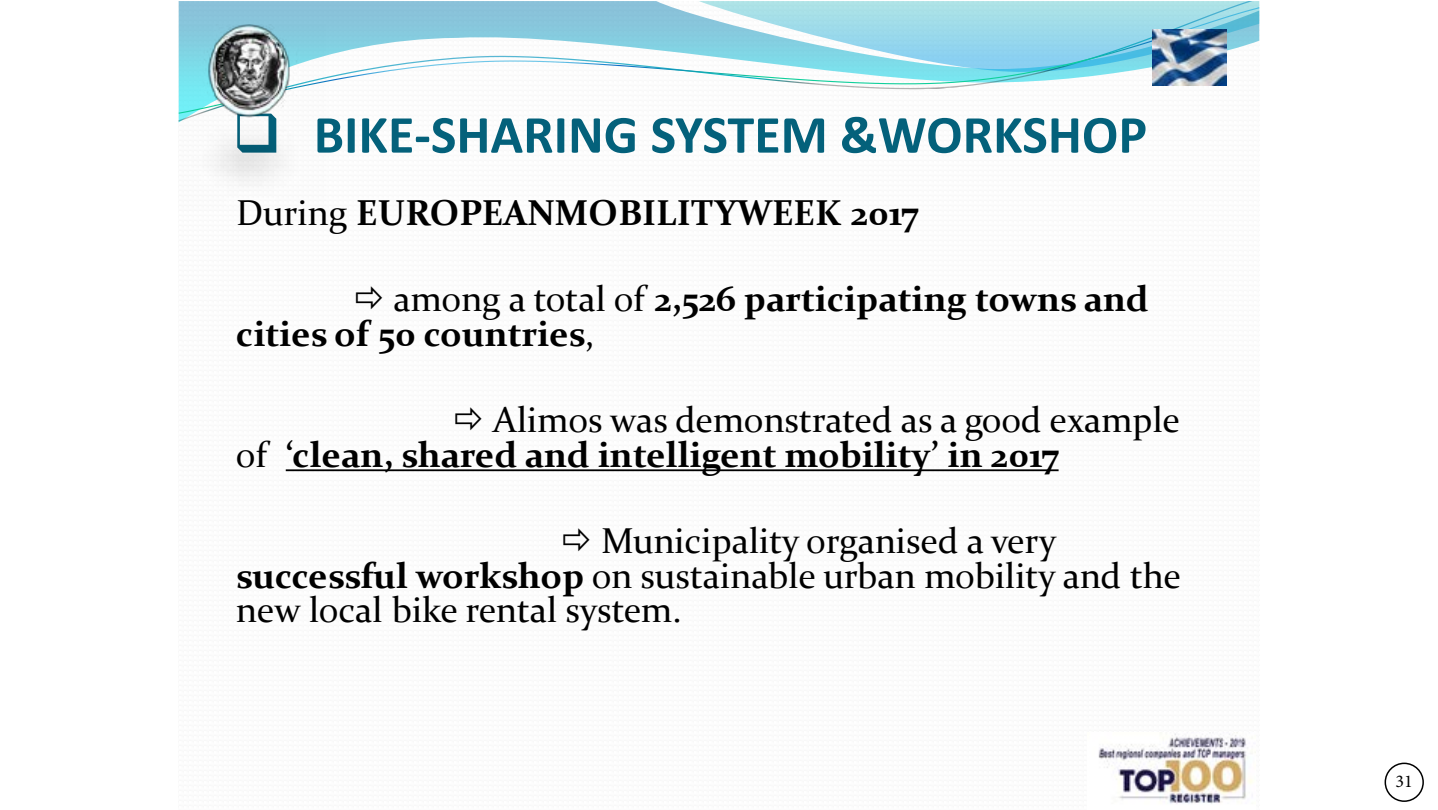
<style>
.page{position:relative;width:1438px;height:810px;background:#fff}
.page>*{position:absolute;margin:0;border:0;box-sizing:border-box;transform-origin:0 0}
.t1{font:700 54px "Calibri";color:#04617b}
.t2{font:700 36px/34.5px "Constantia";color:#000}
.t3{font:36px/34.5px "Constantia";color:#000}
.t4{font:18px "Minion Pro";color:#000}
.s1{font-weight:400}
.s2{font-weight:700}
</style>
<div class="page">
<svg style="left:179px;top:1px;width:1073px;height:6px;background:#a1d4e1"></svg>
<svg style="left:179px;top:7px;width:1080px;height:83px"></svg>
<svg style="left:286px;top:469px;width:772px;height:2px;background:#2f2f2f"></svg>
<img style="left:1152px;top:30px;width:74px;height:56px">
<img style="left:179px;top:25px;width:147px;height:162px">
<img style="left:1098px;top:733px;width:155px;height:71px">
<div style="left:1384px;top:763px;width:39px;height:39px;border:2px solid #000;border-radius:50%"></div>
<h1 class="t1" style="left:233px;top:100px;width:915px">❑ BIKE-SHARING SYSTEM &amp;WORKSHOP</h1>
<p class="t2" style="left:236px;top:193px;width:683px"><span class="s1">During</span> EUROPEANMOBILITYWEEK 2017</p>
<p class="t2" style="left:236px;top:280px;width:913px;text-indent:157px"><span class="s1">among a total of</span> 2,526 participating towns and cities of 50 countries<span class="s1">,</span></p>
<p class="t2" style="left:236px;top:401px;width:945px;text-indent:257px"><span class="s1">Alimos was demonstrated as a good example of</span> ‘clean, shared and intelligent mobility’ in 2017</p>
<p class="t3" style="left:236px;top:522px;width:946px;text-indent:365px">Municipality organised a very <span class="s2">successful workshop</span> on sustainable urban mobility and the new local bike rental system.</p>
<p class="t4" style="left:1395px;top:770px;width:19px">31</p>
</div>
